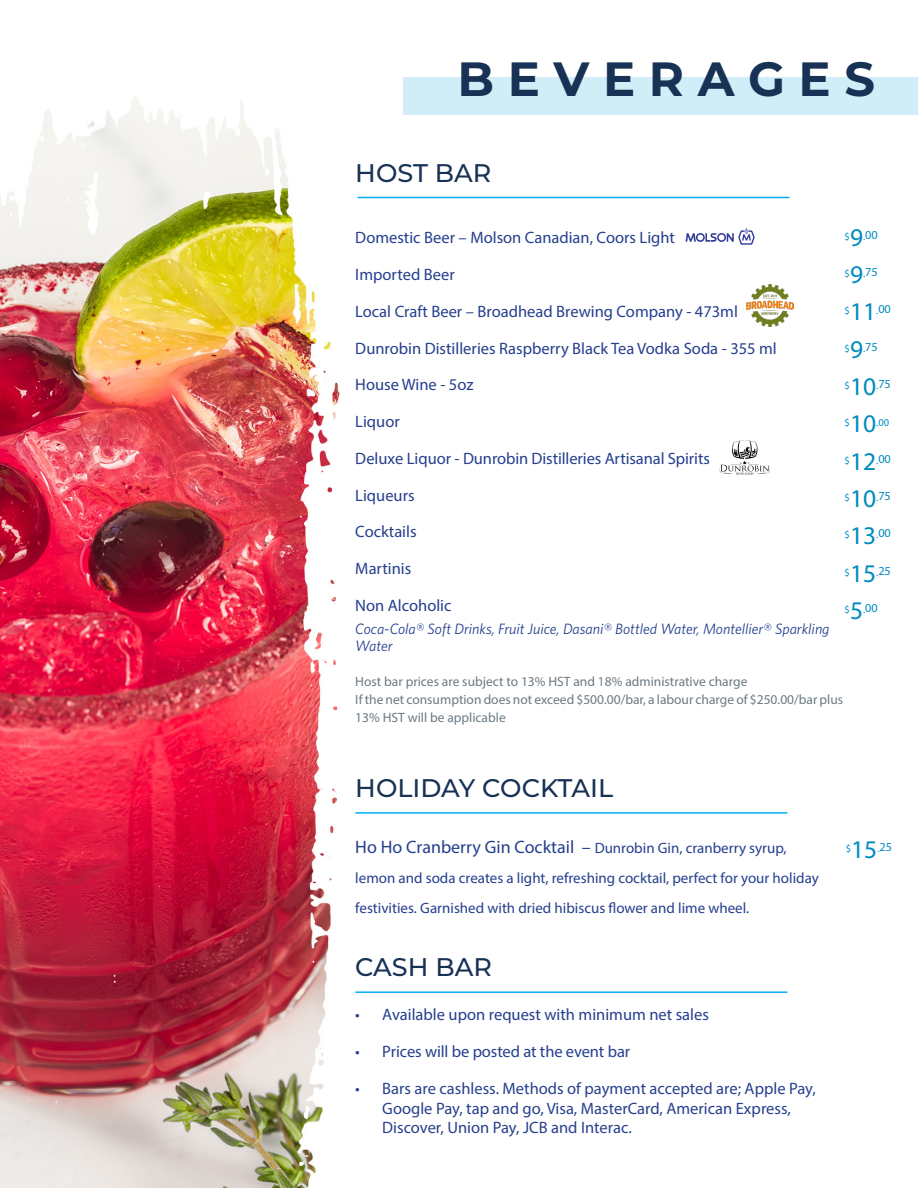
<style>
.page{position:relative;width:918px;height:1188px;background:#fff}
.page>*{position:absolute;margin:0;border:0;box-sizing:border-box;transform-origin:0 0}
.t1{font:700 48px "Montserrat";color:#183255}
.t2{font:500 25.5px "Montserrat";color:#183255}
.BodyCopy{font:25.5px "Myriad Pro";color:#008ac0}
.BodyCopy-2{font:16.5px "Myriad Pro";color:#253f8e}
.t3{font:16.5px/19.8px "Myriad Pro";color:#27408e}
.BodyCopy-3{font:15px/30px "Myriad Pro";color:#253f8e}
.BodyCopy-4{font:italic 15px/16.5px "Whitney";color:#253f8e}
.t4{font:13.5px/18px "Myriad Pro";color:#6b7a83}
.BodyCopy-5{font:12.3px "Myriad Pro";color:#008ac0}
.BodyCopy-6{font:10.5px "Myriad Pro";color:#008ac0}
.s1{font-size:18px}
</style>
<div class="page">
<img style="left:0;top:77px;width:787px;height:1111px">
<div style="left:404px;top:77px;width:514px;height:38px;background:#d1edf7"></div>
<hr style="left:358px;top:197px;width:432px;height:1px;background:#00aeef">
<hr style="left:355px;top:812px;width:432px;height:2px;background:#00aeef">
<hr style="left:355px;top:991px;width:432px;height:2px;background:#00aeef">
<svg style="left:686px;top:228px;width:69px;height:17px"></svg>
<img style="left:746px;top:284px;width:47px;height:42px">
<svg style="left:720px;top:440px;width:50px;height:35px"></svg>
<p class="t1" style="left:458px;top:44px;width:419px">B E V E R A G E S</p>
<p class="t2" style="left:355px;top:155px;width:138px">HOST BAR</p>
<p class="BodyCopy-2" style="left:355px;top:228px;width:321px">Domestic Beer – Molson Canadian, Coors Light</p>
<p class="BodyCopy-2" style="left:355px;top:264px;width:101px">Imported Beer</p>
<p class="BodyCopy-2" style="left:355px;top:301px;width:384px">Local Craft Beer – Broadhead Brewing Company - 473ml</p>
<p class="BodyCopy-2" style="left:355px;top:338px;width:423px">Dunrobin Distilleries Raspberry Black Tea Vodka Soda - 355 ml</p>
<p class="BodyCopy-2" style="left:355px;top:375px;width:120px">House Wine - 5oz</p>
<p class="BodyCopy-2" style="left:355px;top:411px;width:46px">Liquor</p>
<p class="BodyCopy-2" style="left:355px;top:448px;width:356px">Deluxe Liquor - Dunrobin Distilleries Artisanal Spirits</p>
<p class="BodyCopy-2" style="left:355px;top:485px;width:61px">Liqueurs</p>
<p class="BodyCopy-2" style="left:355px;top:522px;width:63px">Cocktails</p>
<p class="BodyCopy-2" style="left:355px;top:558px;width:57px">Martinis</p>
<p class="BodyCopy-2" style="left:355px;top:595px;width:98px">Non Alcoholic</p>
<p class="BodyCopy-4" style="left:355px;top:620px;width:476px">Coca-Cola® Soft Drinks, Fruit Juice, Dasani® Bottled Water, Montellier® Sparkling<br>Water</p>
<p class="BodyCopy-6" style="left:845px;top:230px;width:7px">$</p>
<p class="BodyCopy" style="left:850px;top:221px;width:15px">9</p>
<p class="BodyCopy-5" style="left:863px;top:227px;width:16px"><sub>.</sub>00</p>
<p class="BodyCopy-6" style="left:845px;top:267px;width:7px">$</p>
<p class="BodyCopy" style="left:850px;top:259px;width:15px">9</p>
<p class="BodyCopy-5" style="left:863px;top:264px;width:16px"><sub>.</sub>75</p>
<p class="BodyCopy-6" style="left:845px;top:304px;width:7px">$</p>
<p class="BodyCopy" style="left:850px;top:296px;width:28px">11</p>
<p class="BodyCopy-5" style="left:876px;top:302px;width:16px"><sub>.</sub>00</p>
<p class="BodyCopy-6" style="left:845px;top:342px;width:7px">$</p>
<p class="BodyCopy" style="left:850px;top:333px;width:15px">9</p>
<p class="BodyCopy-5" style="left:863px;top:339px;width:16px"><sub>.</sub>75</p>
<p class="BodyCopy-6" style="left:845px;top:379px;width:7px">$</p>
<p class="BodyCopy" style="left:850px;top:371px;width:28px">10</p>
<p class="BodyCopy-5" style="left:876px;top:376px;width:16px"><sub>.</sub>75</p>
<p class="BodyCopy-6" style="left:845px;top:416px;width:7px">$</p>
<p class="BodyCopy" style="left:850px;top:408px;width:28px">10</p>
<p class="BodyCopy-6" style="left:876px;top:416px;width:14px">.00</p>
<p class="BodyCopy-6" style="left:845px;top:454px;width:7px">$</p>
<p class="BodyCopy" style="left:850px;top:446px;width:28px">12</p>
<p class="BodyCopy-5" style="left:876px;top:451px;width:16px"><sub>.</sub>00</p>
<p class="BodyCopy-6" style="left:845px;top:491px;width:7px">$</p>
<p class="BodyCopy" style="left:850px;top:483px;width:28px">10</p>
<p class="BodyCopy-5" style="left:876px;top:488px;width:16px"><sub>.</sub>75</p>
<p class="BodyCopy-6" style="left:845px;top:528px;width:7px">$</p>
<p class="BodyCopy" style="left:850px;top:520px;width:28px">13</p>
<p class="BodyCopy-5" style="left:876px;top:526px;width:16px"><sub>.</sub>00</p>
<p class="BodyCopy-6" style="left:845px;top:566px;width:7px">$</p>
<p class="BodyCopy" style="left:850px;top:558px;width:28px">15</p>
<p class="BodyCopy-5" style="left:876px;top:563px;width:16px"><sub>.</sub>25</p>
<p class="BodyCopy-6" style="left:845px;top:603px;width:7px">$</p>
<p class="BodyCopy" style="left:850px;top:595px;width:15px">5</p>
<p class="BodyCopy-5" style="left:863px;top:600px;width:16px"><sub>.</sub>00</p>
<p class="t4" style="left:355px;top:672px;width:394px">Host bar prices are subject to 13% HST and 18% administrative charge</p>
<p class="t4" style="left:355px;top:690px;width:489px">If the net consumption does not exceed $500.00/bar, a labour charge of $250.00/bar plus<br>13% HST will be applicable</p>
<p class="t2" style="left:355px;top:771px;width:259px">HOLIDAY COCKTAIL</p>
<p class="BodyCopy-3" style="left:355px;top:832px;width:465px"><span class="s1">Ho Ho Cranberry Gin Cocktail –</span> Dunrobin Gin, cranberry syrup, lemon and soda creates a light, refreshing cocktail, perfect for your holiday festivities. Garnished with dried hibiscus flower and lime wheel.</p>
<p class="t2" style="left:355px;top:949px;width:138px">CASH BAR</p>
<p class="BodyCopy-2" style="left:355px;top:1005px;width:355px">• Available upon request with minimum net sales</p>
<p class="BodyCopy-2" style="left:355px;top:1041px;width:276px">• Prices will be posted at the event bar</p>
<p class="t3" style="left:382px;top:1078px;width:435px;text-indent:-27px">• Bars are cashless. Methods of payment accepted are; Apple Pay,<br>Google Pay, tap and go, Visa, MasterCard, American Express,<br>Discover, Union Pay, JCB and Interac.</p>
<p class="BodyCopy-6" style="left:846px;top:842px;width:7px">$</p>
<p class="BodyCopy" style="left:851px;top:834px;width:28px">15</p>
<p class="BodyCopy-5" style="left:877px;top:840px;width:16px"><sub>.</sub>25</p>
</div>
